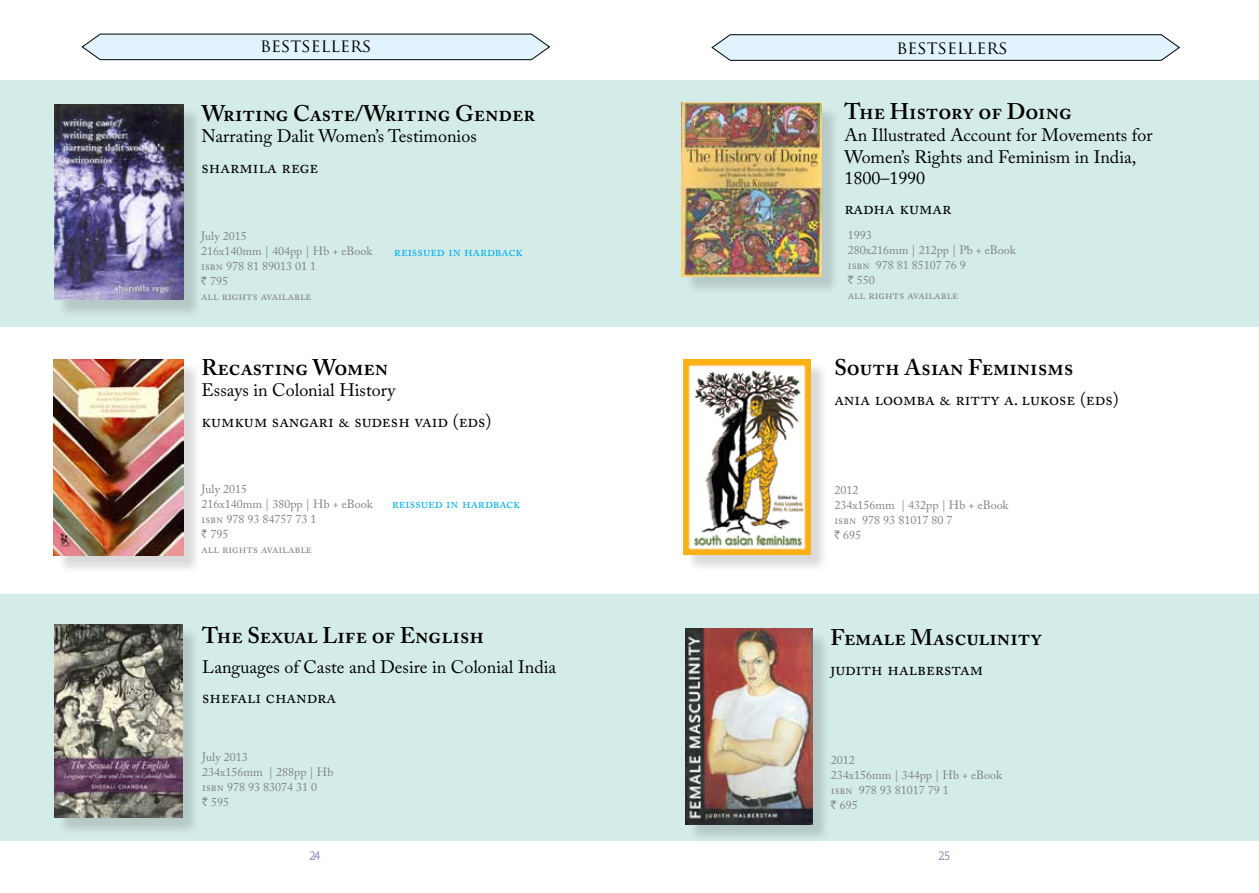
<style>
.page{position:relative;width:1259px;height:893px;background:#fff}
.page>*{position:absolute;margin:0;border:0;box-sizing:border-box;transform-origin:0 0}
.t1{font:600 22.5px "Adobe Caslon Pro";color:#000}
.t2{font:18px/30.2px "Adobe Caslon Pro";color:#000}
.t3{font:18px "Trajan Pro";color:#000}
.t4{font:13.5px "Adobe Caslon Pro";color:#00aeef}
.t5{font:12px/15px "Adobe Caslon Pro";color:#808285}
.t6{font:500 12px "Mank Sans";color:#7578b0}
.s1{font-family:"Rupee"}
</style>
<div class="page">
<div style="left:0;top:81px;width:1259px;height:246px;background:#d4ece8"></div>
<svg style="left:81px;top:33px;width:470px;height:27px"></svg>
<div style="left:684px;top:105px;width:156px;height:190px;background:#000;opacity:.15"></div>
<img style="left:682px;top:103px;width:139px;height:173px">
<div style="left:56px;top:107px;width:146px;height:212px;background:#000;opacity:.15"></div>
<img style="left:54px;top:104px;width:130px;height:196px">
<svg style="left:711px;top:34px;width:469px;height:27px"></svg>
<div style="left:685px;top:361px;width:144px;height:212px;background:#000;opacity:.15"></div>
<img style="left:683px;top:359px;width:127px;height:196px">
<div style="left:56px;top:362px;width:146px;height:212px;background:#000;opacity:.15"></div>
<img style="left:54px;top:359px;width:129px;height:197px">
<div style="left:0;top:594px;width:1259px;height:246px;background:#d4ece8"></div>
<div style="left:687px;top:631px;width:144px;height:212px;background:#000;opacity:.15"></div>
<img style="left:685px;top:629px;width:127px;height:195px">
<div style="left:56px;top:626px;width:144px;height:210px;background:#000;opacity:.15"></div>
<img style="left:54px;top:624px;width:128px;height:194px">
<h2 class="t3" style="left:260px;top:34px;width:113px">BESTSELLERS</h2>
<h1 class="t1" style="left:201px;top:100px;width:335px">Writing Caste/Writing Gender</h1>
<h2 class="t2" style="left:201px;top:121px;width:277px">Narrating Dalit Women’s Testimonios sharmila rege</h2>
<p class="t5" style="left:201px;top:228px;width:173px">July 2015<br>216x140mm | 404pp | Hb + eBook isbn 978 81 89013 01 1<br><span class="s1">S</span> 795<br>all rights available</p>
<p class="t4" style="left:394px;top:243px;width:130px">reissued in hardback</p>
<h1 class="t1" style="left:201px;top:354px;width:188px">Recasting Women</h1>
<h2 class="t2" style="left:201px;top:375px;width:291px">Essays in Colonial History<br>kumkum sangari &amp; sudesh vaid (eds)</h2>
<h2 class="t3" style="left:896px;top:36px;width:113px">BESTSELLERS</h2>
<h1 class="t1" style="left:844px;top:99px;width:229px">The History of Doing</h1>
<h2 class="t2" style="left:844px;top:124px;width:310px;line-height:21.6px">An Illustrated Account for Movements for<br>Women’s Rights and Feminism in India,<br>1800–1990</h2>
<h2 class="t2" style="left:844px;top:193px;width:108px">radha kumar</h2>
<p class="t5" style="left:848px;top:227px;width:170px">1993<br>280x216mm | 212pp | Pb + eBook isbn 978 81 85107 76 9<br><span class="s1">S</span> 550<br>all rights available</p>
<h1 class="t1" style="left:834px;top:354px;width:241px">South Asian Feminisms</h1>
<h2 class="t2" style="left:834px;top:383px;width:286px">ania loomba &amp; ritty a. lukose (eds)</h2>
<p class="t5" style="left:201px;top:481px;width:173px">July 2015<br>216x140mm | 380pp | Hb + eBook isbn 978 93 84757 73 1<br><span class="s1">S</span> 795<br>all rights available</p>
<p class="t5" style="left:834px;top:482px;width:176px">2012<br>234x156mm | 432pp | Hb + eBook isbn 978 93 81017 80 7<br><span class="s1">S</span> 695</p>
<p class="t4" style="left:392px;top:496px;width:130px">reissued in hardback</p>
<h1 class="t1" style="left:202px;top:622px;width:283px">The Sexual Life of English</h1>
<h2 class="t2" style="left:202px;top:652px;width:355px">Languages of Caste and Desire in Colonial India shefali chandra</h2>
<p class="t5" style="left:202px;top:749px;width:133px">July 2013<br>234x156mm | 288pp | Hb isbn 978 93 83074 31 0<br><span class="s1">R</span> 595</p>
<h1 class="t1" style="left:830px;top:624px;width:213px">Female Masculinity</h1>
<h2 class="t2" style="left:830px;top:654px;width:154px">judith halberstam</h2>
<p class="t5" style="left:831px;top:752px;width:173px">2012<br>234x156mm | 344pp | Hb + eBook isbn 978 93 81017 79 1<br><span class="s1">S</span> 695</p>
<p class="t6" style="left:309px;top:848px;width:13px">24</p>
<p class="t6" style="left:938px;top:848px;width:13px">25</p>
</div>
